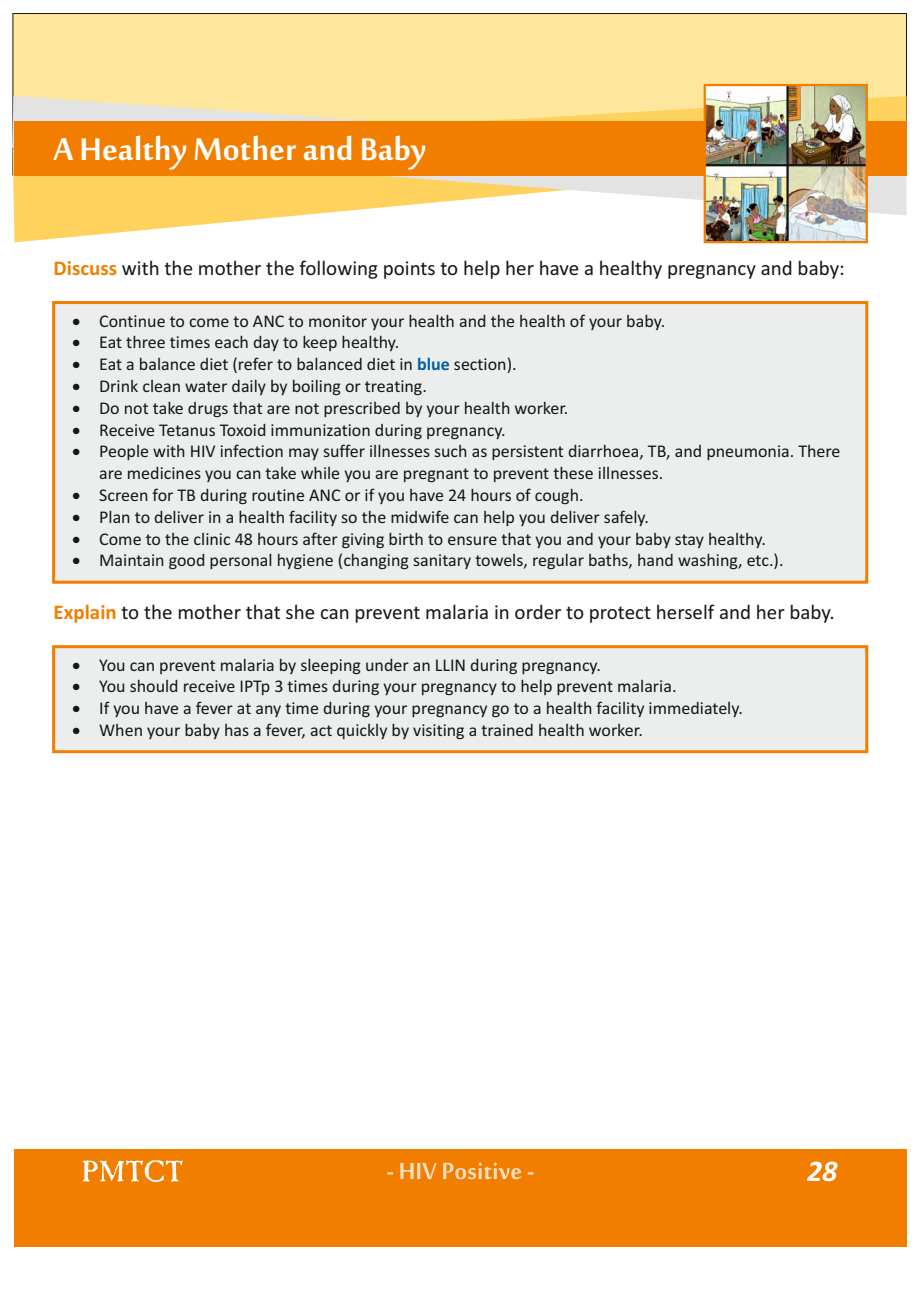
<style>
.page{position:relative;width:920px;height:1290px;background:#fff}
.page>*{position:absolute;margin:0;border:0;box-sizing:border-box;transform-origin:0 0}
.t1{font:48px "Mool Boran";color:#fff}
.t2{font:21px "Calibri";color:#151616}
.t3{font:18px/21.9px "Calibri";color:#151616}
.s1{font-weight:700;color:#f27e00}
.s2{font-weight:700;color:#0060aa}
</style>
<div class="page">
<div style="left:13px;top:13px;width:894px;height:162px;background:#ffe69d;border:1px solid #151616"></div>
<svg style="left:14px;top:215px;width:892px;height:27px"></svg>
<svg style="left:12px;top:96px;width:894px;height:119px"></svg>
<div style="left:14px;top:122px;width:892px;height:54px;background:#f27e00"></div>
<div style="left:14px;top:1149px;width:892px;height:98px;background:#f27e00"></div>
<svg style="left:807px;top:1161px;width:30px;height:20px"></svg>
<svg style="left:83px;top:1160px;width:100px;height:22px"></svg>
<svg style="left:387px;top:1162px;width:146px;height:17px"></svg>
<img style="left:707px;top:87px;width:158px;height:153px">
<hr style="left:705px;top:164px;width:162px;height:2px;background:#151616">
<hr style="left:786px;top:85px;width:3px;height:157px;background:#151616">
<div style="left:704px;top:84px;width:164px;height:159px;border:2px solid #f27e00"></div>
<div style="left:52px;top:301px;width:816px;height:283px;background:#eceded;border:3px solid #f27e00"></div>
<div style="left:52px;top:645px;width:816px;height:108px;background:#eceded;border:3px solid #f27e00"></div>
<h1 class="t1" style="left:54px;top:115px;width:374px">A Healthy Mother and Baby</h1>
<p class="t2" style="left:54px;top:260px;width:793px"><span class="s1">Discuss</span> with the mother the following points to help her have a healthy pregnancy and baby:</p>
<p class="t3" style="left:72px;top:311px;width:594px">• Continue to come to ANC to monitor your health and the health of your baby.</p>
<p class="t3" style="left:72px;top:333px;width:329px">• Eat three times each day to keep healthy.</p>
<p class="t3" style="left:72px;top:355px;width:446px">• Eat a balance diet (refer to balanced diet in <span class="s2">blue</span> section).</p>
<p class="t3" style="left:72px;top:377px;width:356px">• Drink clean water daily by boiling or treating.</p>
<p class="t3" style="left:72px;top:398px;width:498px">• Do not take drugs that are not prescribed by your health worker.</p>
<p class="t3" style="left:72px;top:420px;width:435px">• Receive Tetanus Toxoid immunization during pregnancy.</p>
<p class="t3" style="left:99px;top:442px;width:743px;text-indent:-27px">• People with HIV infection may suffer illnesses such as persistent diarrhoea, TB, and pneumonia. There are medicines you can take while you are pregnant to prevent these illnesses.</p>
<p class="t3" style="left:72px;top:486px;width:513px">• Screen for TB during routine ANC or if you have 24 hours of cough.</p>
<p class="t3" style="left:72px;top:507px;width:578px">• Plan to deliver in a health facility so the midwife can help you deliver safely.</p>
<p class="t3" style="left:72px;top:529px;width:695px">• Come to the clinic 48 hours after giving birth to ensure that you and your baby stay healthy.</p>
<p class="t3" style="left:72px;top:551px;width:713px">• Maintain good personal hygiene (changing sanitary towels, regular baths, hand washing, etc.).</p>
<p class="t2" style="left:54px;top:604px;width:783px"><span class="s1">Explain</span> to the mother that she can prevent malaria in order to protect herself and her baby.</p>
<p class="t3" style="left:72px;top:655px;width:530px">• You can prevent malaria by sleeping under an LLIN during pregnancy.</p>
<p class="t3" style="left:72px;top:677px;width:606px">• You should receive IPTp 3 times during your pregnancy to help prevent malaria.</p>
<p class="t3" style="left:72px;top:699px;width:672px">• If you have a fever at any time during your pregnancy go to a health facility immediately.</p>
<p class="t3" style="left:72px;top:720px;width:572px">• When your baby has a fever, act quickly by visiting a trained health worker.</p>
</div>
